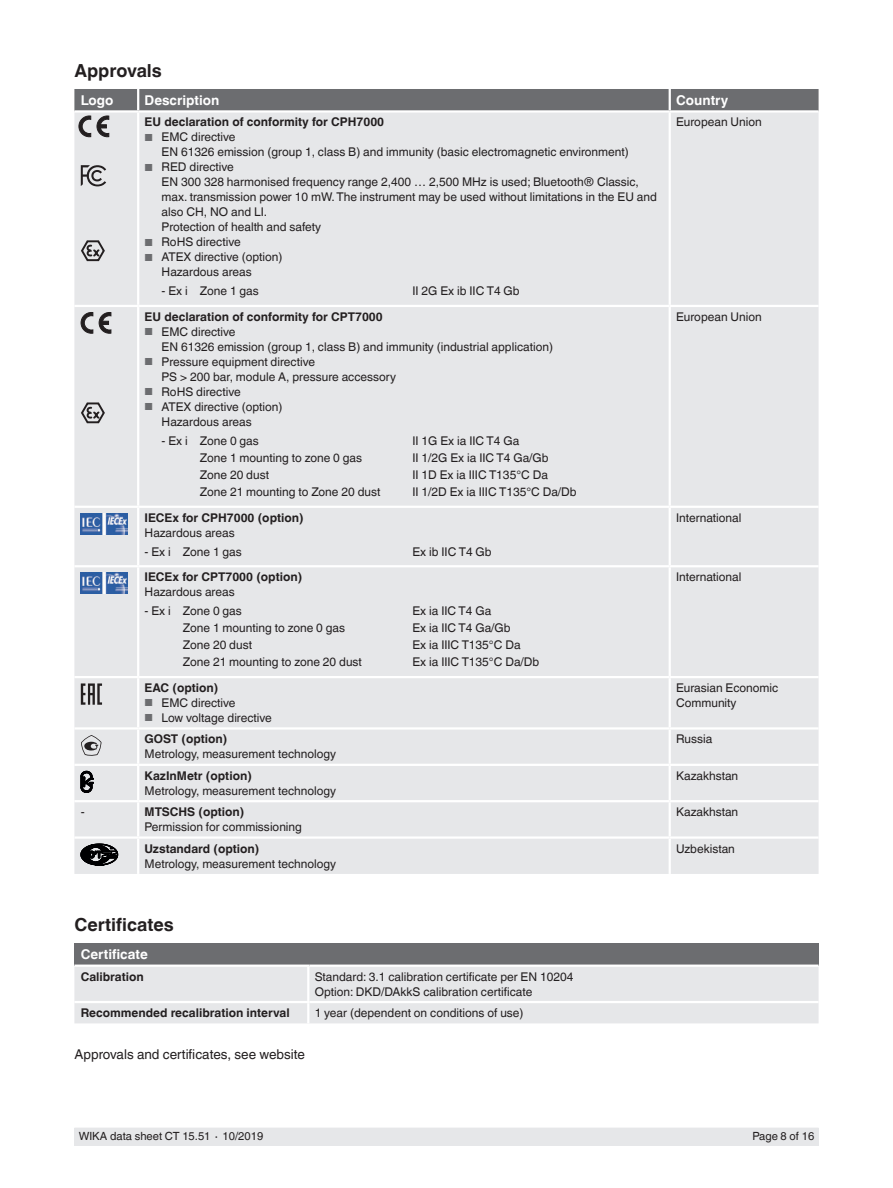
<style>
.page{position:relative;width:893px;height:1188px;background:#fff}
.page>*{position:absolute;margin:0;border:0;box-sizing:border-box;transform-origin:0 0}
.t1{font:700 18px "Helvetica World";color:#231f20}
.t2{font:13.5px "Helvetica World";color:#231f20}
.t3{font:700 13.5px "Helvetica World";color:#fff}
.t4{font:12px/15px "Helvetica World";color:#231f20}
.t5{font:700 12px "Helvetica World";color:#231f20}
.t6{font:11.25px "Helvetica World";color:#231f20}
.s1{font-size:10.2px;color:#6c6d70}
</style>
<div class="page">
<div style="left:74px;top:1128px;width:745px;height:17px;background:#e6e7e9"></div>
<div style="left:74px;top:137px;width:745px;height:737px;background:#e6e7e9"></div>
<hr style="left:138px;top:506px;width:532px;height:2px;background:#fff">
<hr style="left:138px;top:305px;width:532px;height:2px;background:#fff">
<hr style="left:138px;top:565px;width:532px;height:2px;background:#fff">
<hr style="left:138px;top:676px;width:532px;height:2px;background:#fff">
<hr style="left:138px;top:727px;width:532px;height:3px;background:#fff">
<hr style="left:138px;top:764px;width:532px;height:2px;background:#fff">
<hr style="left:138px;top:836px;width:532px;height:3px;background:#fff">
<hr style="left:137px;top:766px;width:2px;height:34px;background:#fff">
<hr style="left:669px;top:766px;width:2px;height:34px;background:#fff">
<hr style="left:670px;top:305px;width:149px;height:2px;background:#fff">
<hr style="left:670px;top:506px;width:149px;height:2px;background:#fff">
<hr style="left:670px;top:565px;width:149px;height:2px;background:#fff">
<hr style="left:670px;top:676px;width:149px;height:2px;background:#fff">
<hr style="left:74px;top:506px;width:64px;height:2px;background:#fff">
<hr style="left:74px;top:800px;width:64px;height:2px;background:#fff">
<hr style="left:138px;top:800px;width:532px;height:2px;background:#fff">
<hr style="left:137px;top:802px;width:2px;height:34px;background:#fff">
<hr style="left:670px;top:800px;width:149px;height:2px;background:#fff">
<hr style="left:669px;top:802px;width:2px;height:34px;background:#fff">
<hr style="left:137px;top:839px;width:2px;height:35px;background:#fff">
<hr style="left:669px;top:839px;width:2px;height:35px;background:#fff">
<hr style="left:670px;top:764px;width:149px;height:2px;background:#fff">
<hr style="left:74px;top:305px;width:64px;height:2px;background:#fff">
<hr style="left:74px;top:565px;width:64px;height:2px;background:#fff">
<hr style="left:74px;top:676px;width:64px;height:2px;background:#fff">
<hr style="left:74px;top:764px;width:64px;height:2px;background:#fff">
<hr style="left:670px;top:727px;width:149px;height:3px;background:#fff">
<hr style="left:670px;top:836px;width:149px;height:3px;background:#fff">
<hr style="left:74px;top:727px;width:64px;height:3px;background:#fff">
<hr style="left:74px;top:836px;width:64px;height:3px;background:#fff">
<hr style="left:669px;top:113px;width:2px;height:192px;background:#fff">
<hr style="left:669px;top:307px;width:2px;height:199px;background:#fff">
<hr style="left:669px;top:508px;width:2px;height:57px;background:#fff">
<hr style="left:669px;top:567px;width:2px;height:109px;background:#fff">
<hr style="left:137px;top:113px;width:2px;height:192px;background:#fff">
<hr style="left:137px;top:307px;width:2px;height:199px;background:#fff">
<hr style="left:137px;top:508px;width:2px;height:57px;background:#fff">
<hr style="left:137px;top:567px;width:2px;height:109px;background:#fff">
<hr style="left:669px;top:678px;width:2px;height:49px;background:#fff">
<hr style="left:669px;top:730px;width:2px;height:34px;background:#fff">
<hr style="left:137px;top:678px;width:2px;height:49px;background:#fff">
<hr style="left:137px;top:730px;width:2px;height:34px;background:#fff">
<svg style="left:81px;top:165px;width:25px;height:21px"></svg>
<svg style="left:81px;top:240px;width:24px;height:21px"></svg>
<svg style="left:81px;top:312px;width:12px;height:21px"></svg>
<svg style="left:99px;top:312px;width:12px;height:21px"></svg>
<svg style="left:81px;top:402px;width:24px;height:22px"></svg>
<img style="left:81px;top:513px;width:46px;height:21px">
<img style="left:81px;top:573px;width:46px;height:21px">
<svg style="left:81px;top:683px;width:21px;height:22px"></svg>
<svg style="left:81px;top:735px;width:20px;height:21px"></svg>
<svg style="left:81px;top:771px;width:12px;height:21px"></svg>
<svg style="left:81px;top:844px;width:37px;height:22px"></svg>
<div style="left:74px;top:943px;width:745px;height:23px;background:#6c6d70"></div>
<div style="left:74px;top:967px;width:745px;height:56px;background:#e6e7e9"></div>
<hr style="left:74px;top:965px;width:235px;height:2px;background:#fff">
<hr style="left:309px;top:965px;width:510px;height:2px;background:#fff">
<hr style="left:307px;top:967px;width:2px;height:34px;background:#fff">
<hr style="left:74px;top:1001px;width:235px;height:2px;background:#fff">
<hr style="left:309px;top:1001px;width:510px;height:2px;background:#fff">
<hr style="left:307px;top:1003px;width:2px;height:20px;background:#fff">
<svg style="left:74px;top:89px;width:745px;height:48px;background:#afb0b3"></svg>
<h1 class="t1" style="left:74px;top:60px;width:89px">Approvals</h1>
<p class="t3" style="left:81px;top:93px;width:34px">Logo</p>
<p class="t3" style="left:145px;top:93px;width:76px">Description</p>
<p class="t3" style="left:676px;top:93px;width:54px">Country</p>
<p class="t5" style="left:145px;top:115px;width:241px">EU declaration of conformity for CPH7000</p>
<p class="t4" style="left:162px;top:130px;width:469px;text-indent:-17px"><span class="s1">■</span> EMC directive<br>EN 61326 emission (group 1, class B) and immunity (basic electromagnetic environment)</p>
<p class="t4" style="left:162px;top:160px;width:497px;text-indent:-17px"><span class="s1">■</span> RED directive<br>EN 300 328 harmonised frequency range 2,400 … 2,500 MHz is used; Bluetooth® Classic, max. transmission power 10 mW. The instrument may be used without limitations in the EU and also CH, NO and LI.<br>Protection of health and safety</p>
<p class="t4" style="left:145px;top:235px;width:98px"><span class="s1">■</span> RoHS directive</p>
<p class="t4" style="left:162px;top:250px;width:122px;text-indent:-17px"><span class="s1">■</span> ATEX directive (option)<br>Hazardous areas</p>
<p class="t4" style="left:162px;top:284px;width:99px">- Ex i Zone 1 gas</p>
<p class="t4" style="left:412px;top:284px;width:109px">II 2G Ex ib IIC T4 Gb</p>
<p class="t4" style="left:676px;top:115px;width:87px">European Union</p>
<p class="t5" style="left:145px;top:310px;width:240px">EU declaration of conformity for CPT7000</p>
<p class="t4" style="left:162px;top:324px;width:393px;text-indent:-17px"><span class="s1">■</span> EMC directive<br>EN 61326 emission (group 1, class B) and immunity (industrial application)</p>
<p class="t4" style="left:162px;top:354px;width:236px;text-indent:-17px"><span class="s1">■</span> Pressure equipment directive<br>PS &gt; 200 bar, module A, pressure accessory</p>
<p class="t4" style="left:145px;top:384px;width:98px"><span class="s1">■</span> RoHS directive</p>
<p class="t4" style="left:162px;top:399px;width:122px;text-indent:-17px"><span class="s1">■</span> ATEX directive (option)<br>Hazardous areas</p>
<p class="t4" style="left:162px;top:433px;width:99px">- Ex i Zone 0 gas</p>
<p class="t4" style="left:412px;top:433px;width:108px">II 1G Ex ia IIC T4 Ga</p>
<p class="t4" style="left:200px;top:450px;width:164px">Zone 1 mounting to zone 0 gas</p>
<p class="t4" style="left:412px;top:450px;width:138px">II 1/2G Ex ia IIC T4 Ga/Gb</p>
<p class="t4" style="left:200px;top:467px;width:71px">Zone 20 dust</p>
<p class="t4" style="left:412px;top:467px;width:137px">II 1D Ex ia IIIC T135°C Da</p>
<p class="t4" style="left:200px;top:484px;width:182px">Zone 21 mounting to Zone 20 dust</p>
<p class="t4" style="left:412px;top:484px;width:166px">II 1/2D Ex ia IIIC T135°C Da/Db</p>
<p class="t5" style="left:145px;top:511px;width:161px">IECEx for CPH7000 (option)</p>
<p class="t4" style="left:145px;top:525px;width:92px">Hazardous areas</p>
<p class="t4" style="left:145px;top:544px;width:99px">- Ex i Zone 1 gas</p>
<p class="t4" style="left:412px;top:544px;width:81px">Ex ib IIC T4 Gb</p>
<p class="t5" style="left:145px;top:570px;width:159px">IECEx for CPT7000 (option)</p>
<p class="t4" style="left:145px;top:585px;width:92px">Hazardous areas</p>
<p class="t4" style="left:145px;top:603px;width:99px">- Ex i Zone 0 gas</p>
<p class="t4" style="left:412px;top:603px;width:80px">Ex ia IIC T4 Ga</p>
<p class="t4" style="left:183px;top:621px;width:164px">Zone 1 mounting to zone 0 gas</p>
<p class="t4" style="left:412px;top:621px;width:100px">Ex ia IIC T4 Ga/Gb</p>
<p class="t4" style="left:183px;top:638px;width:71px">Zone 20 dust</p>
<p class="t4" style="left:412px;top:638px;width:110px">Ex ia IIIC T135°C Da</p>
<p class="t4" style="left:183px;top:655px;width:181px">Zone 21 mounting to zone 20 dust</p>
<p class="t4" style="left:412px;top:655px;width:128px">Ex ia IIIC T135°C Da/Db</p>
<p class="t5" style="left:145px;top:681px;width:75px">EAC (option)</p>
<p class="t4" style="left:145px;top:695px;width:93px"><span class="s1">■</span> EMC directive</p>
<p class="t4" style="left:145px;top:710px;width:129px"><span class="s1">■</span> Low voltage directive</p>
<p class="t5" style="left:145px;top:732px;width:84px">GOST (option)</p>
<p class="t4" style="left:145px;top:747px;width:193px">Metrology, measurement technology</p>
<p class="t5" style="left:145px;top:769px;width:109px">KazInMetr (option)</p>
<p class="t4" style="left:145px;top:783px;width:193px">Metrology, measurement technology</p>
<p class="t4" style="left:81px;top:805px;width:5px">-</p>
<p class="t5" style="left:145px;top:805px;width:101px">MTSCHS (option)</p>
<p class="t4" style="left:145px;top:820px;width:159px">Permission for commissioning</p>
<p class="t5" style="left:145px;top:841px;width:116px">Uzstandard (option)</p>
<p class="t4" style="left:145px;top:856px;width:193px">Metrology, measurement technology</p>
<h1 class="t1" style="left:74px;top:914px;width:101px">Certificates</h1>
<p class="t3" style="left:81px;top:947px;width:69px">Certificate</p>
<p class="t5" style="left:81px;top:970px;width:65px">Calibration</p>
<p class="t4" style="left:315px;top:969px;width:260px">Standard: 3.1 calibration certificate per EN 10204<br>Option: DKD/DAkkS calibration certificate</p>
<p class="t5" style="left:81px;top:1006px;width:210px">Recommended recalibration interval</p>
<p class="t4" style="left:315px;top:1005px;width:210px">1 year (dependent on conditions of use)</p>
<p class="t2" style="left:74px;top:1047px;width:232px">Approvals and certificates, see website</p>
<p class="t4" style="left:676px;top:309px;width:87px">European Union</p>
<p class="t4" style="left:676px;top:510px;width:67px">International</p>
<p class="t4" style="left:676px;top:570px;width:67px">International</p>
<p class="t4" style="left:676px;top:680px;width:104px">Eurasian Economic<br>Community</p>
<p class="t4" style="left:676px;top:732px;width:38px">Russia</p>
<p class="t4" style="left:676px;top:768px;width:64px">Kazakhstan</p>
<p class="t4" style="left:676px;top:805px;width:64px">Kazakhstan</p>
<p class="t4" style="left:676px;top:841px;width:60px">Uzbekistan</p>
<p class="t6" style="left:79px;top:1130px;width:186px">WIKA data sheet CT 15.51 ∙ 10/2019</p>
<p class="t6" style="left:752px;top:1130px;width:63px">Page 8 of 16</p>
</div>
